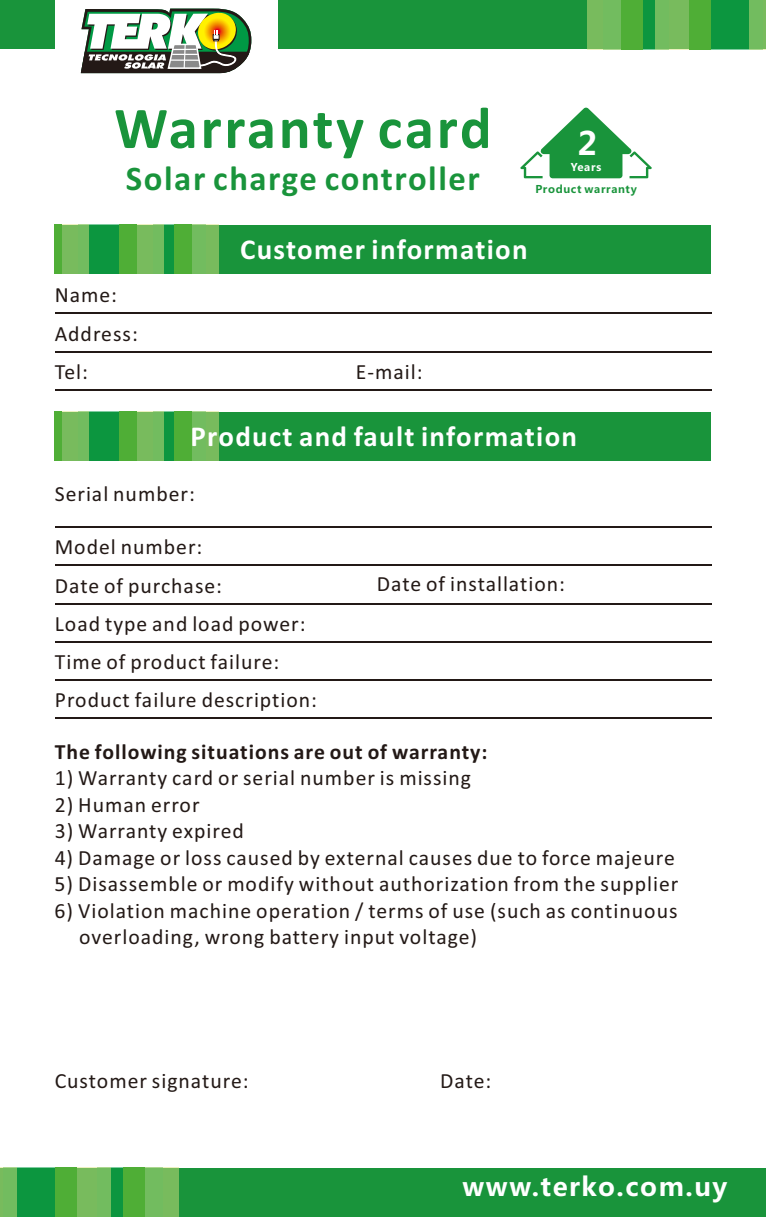
<style>
.page{position:relative;width:766px;height:1217px;background:#fff}
.page>*{position:absolute;margin:0;border:0;box-sizing:border-box;transform-origin:0 0}
.t1{font:700 59.4px "Calibri";letter-spacing:.04em;color:#19943b}
.t2{font:700 34.8px "Calibri";letter-spacing:.045em;color:#19943b}
.t3{font:700 31.8px "Microsoft Ya Hei";color:#fff}
.t4{font:700 28.8px "Calibri";letter-spacing:.045em;color:#fff}
.t5{font:700 25.8px "Microsoft Ya Hei";letter-spacing:.06em;color:#fff}
.t6{font:21.6px/38.4px "Calibri";letter-spacing:.045em;color:#231916}
.t7{font:700 21.6px "Calibri";letter-spacing:.045em;color:#231916}
.t8{font:700 10.5px "Microsoft Ya Hei";letter-spacing:.06em;color:#19943b}
.t9{font:700 10.5px "Microsoft Ya Hei";letter-spacing:.06em;color:#fff}
</style>
<div class="page">
<div style="left:55px;top:411px;width:656px;height:49px;background:#19943b"></div>
<div style="left:153px;top:411px;width:53px;height:49px;background:#0c963f"></div>
<div style="left:78px;top:411px;width:53px;height:49px;background:#0c963f"></div>
<div style="left:130px;top:411px;width:34px;height:49px;background:#78bb5d"></div>
<div style="left:55px;top:411px;width:34px;height:49px;background:#78bb5d"></div>
<div style="left:185px;top:411px;width:33px;height:49px;background:#72bc5f"></div>
<div style="left:120px;top:411px;width:17px;height:49px;background:#4fae36"></div>
<div style="left:55px;top:411px;width:7px;height:49px;background:#4fae36"></div>
<div style="left:174px;top:411px;width:18px;height:49px;background:#4fae36"></div>
<div style="left:55px;top:225px;width:656px;height:48px;background:#19943b"></div>
<div style="left:153px;top:225px;width:53px;height:48px;background:#0c963f"></div>
<div style="left:78px;top:225px;width:53px;height:48px;background:#0c963f"></div>
<div style="left:130px;top:225px;width:34px;height:48px;background:#78bb5d"></div>
<div style="left:55px;top:225px;width:34px;height:48px;background:#78bb5d"></div>
<div style="left:185px;top:225px;width:33px;height:48px;background:#72bc5f"></div>
<div style="left:120px;top:225px;width:17px;height:48px;background:#4fae36"></div>
<div style="left:55px;top:225px;width:7px;height:48px;background:#4fae36"></div>
<div style="left:174px;top:225px;width:18px;height:48px;background:#4fae36"></div>
<hr style="left:55px;top:312px;width:656px;height:2px;background:#231916">
<hr style="left:55px;top:389px;width:656px;height:2px;background:#231916">
<hr style="left:55px;top:350px;width:656px;height:2px;background:#231916">
<hr style="left:55px;top:526px;width:656px;height:1px;background:#231916">
<hr style="left:55px;top:602px;width:656px;height:2px;background:#231916">
<hr style="left:55px;top:564px;width:656px;height:2px;background:#231916">
<hr style="left:55px;top:640px;width:656px;height:2px;background:#231916">
<hr style="left:55px;top:679px;width:656px;height:2px;background:#231916">
<svg style="left:520px;top:107px;width:131px;height:71px"></svg>
<hr style="left:55px;top:717px;width:656px;height:2px;background:#231916">
<div style="left:0;top:1167px;width:765px;height:49px;background:#19943b"></div>
<div style="left:97px;top:1167px;width:65px;height:49px;background:#094;opacity:.5"></div>
<div style="left:3px;top:1167px;width:66px;height:49px;background:#0c963f"></div>
<div style="left:69px;top:1167px;width:41px;height:49px;background:#78bb5d"></div>
<div style="left:0;top:1167px;width:17px;height:49px;background:#72bc5f"></div>
<div style="left:137px;top:1167px;width:41px;height:49px;background:#72bc5f"></div>
<div style="left:55px;top:1167px;width:22px;height:49px;background:#4fae36"></div>
<div style="left:123px;top:1167px;width:22px;height:49px;background:#4fae36"></div>
<div style="left:0;top:0;width:765px;height:49px;background:#19943b"></div>
<div style="left:603px;top:0;width:66px;height:49px;background:#094;opacity:.5"></div>
<div style="left:696px;top:0;width:66px;height:49px;background:#0c963f"></div>
<div style="left:655px;top:0;width:42px;height:49px;background:#78bb5d"></div>
<div style="left:748px;top:0;width:17px;height:49px;background:#72bc5f"></div>
<div style="left:587px;top:0;width:42px;height:49px;background:#72bc5f"></div>
<div style="left:688px;top:0;width:22px;height:49px;background:#4fae36"></div>
<div style="left:620px;top:0;width:22px;height:49px;background:#4fae36"></div>
<div style="left:55px;top:0;width:222px;height:58px;background:#fff"></div>
<svg style="left:81px;top:9px;width:170px;height:64px"></svg>
<hr style="left:171px;top:59px;width:28px;height:2px;background:#fff">
<h1 class="t1" style="left:114px;top:103px;width:379px">Warranty card</h1>
<h2 class="t2" style="left:126px;top:163px;width:355px">Solar charge controller</h2>
<h3 class="t3" style="left:577px;top:129px;width:21px">2</h3>
<p class="t9" style="left:570px;top:162px;width:32px">Years</p>
<p class="t8" style="left:535px;top:184px;width:103px">Product warranty</p>
<p class="t6" style="left:55px;top:277px;width:85px">Name:<br>Address:<br>Tel:</p>
<h3 class="t4" style="left:240px;top:237px;width:289px">Customer information</h3>
<p class="t6" style="left:356px;top:354px;width:68px">E-mail:</p>
<h3 class="t4" style="left:190px;top:424px;width:388px">Product and fault information</h3>
<p class="t6" style="left:55px;top:476px;width:142px">Serial number:</p>
<p class="t6" style="left:55px;top:529px;width:149px">Model number:</p>
<p class="t6" style="left:55px;top:568px;width:169px">Date of purchase:</p>
<p class="t6" style="left:55px;top:606px;width:252px">Load type and load power:<br>Time of product failure:</p>
<p class="t6" style="left:377px;top:566px;width:189px">Date of installation:</p>
<p class="t6" style="left:55px;top:682px;width:264px">Product failure description:</p>
<p class="t7" style="left:55px;top:742px;width:434px">The following situations are out of warranty:</p>
<p class="t6" style="left:55px;top:760px;width:418px">1) Warranty card or serial number is missing</p>
<p class="t6" style="left:55px;top:786px;width:146px">2) Human error</p>
<p class="t6" style="left:55px;top:813px;width:191px">3) Warranty expired</p>
<p class="t6" style="left:55px;top:839px;width:621px">4) Damage or loss caused by external causes due to force majeure</p>
<p class="t6" style="left:55px;top:866px;width:625px">5) Disassemble or modify without authorization from the supplier</p>
<p class="t6" style="left:79px;top:898px;width:599px;line-height:26.4px;text-indent:-24px">6) Violation machine operation / terms of use (such as continuous overloading, wrong battery input voltage)</p>
<p class="t6" style="left:55px;top:1062px;width:195px">Customer signature:</p>
<p class="t6" style="left:440px;top:1062px;width:53px">Date:</p>
<p class="t5" style="left:462px;top:1174px;width:266px">www.terko.com.uy</p>
</div>
